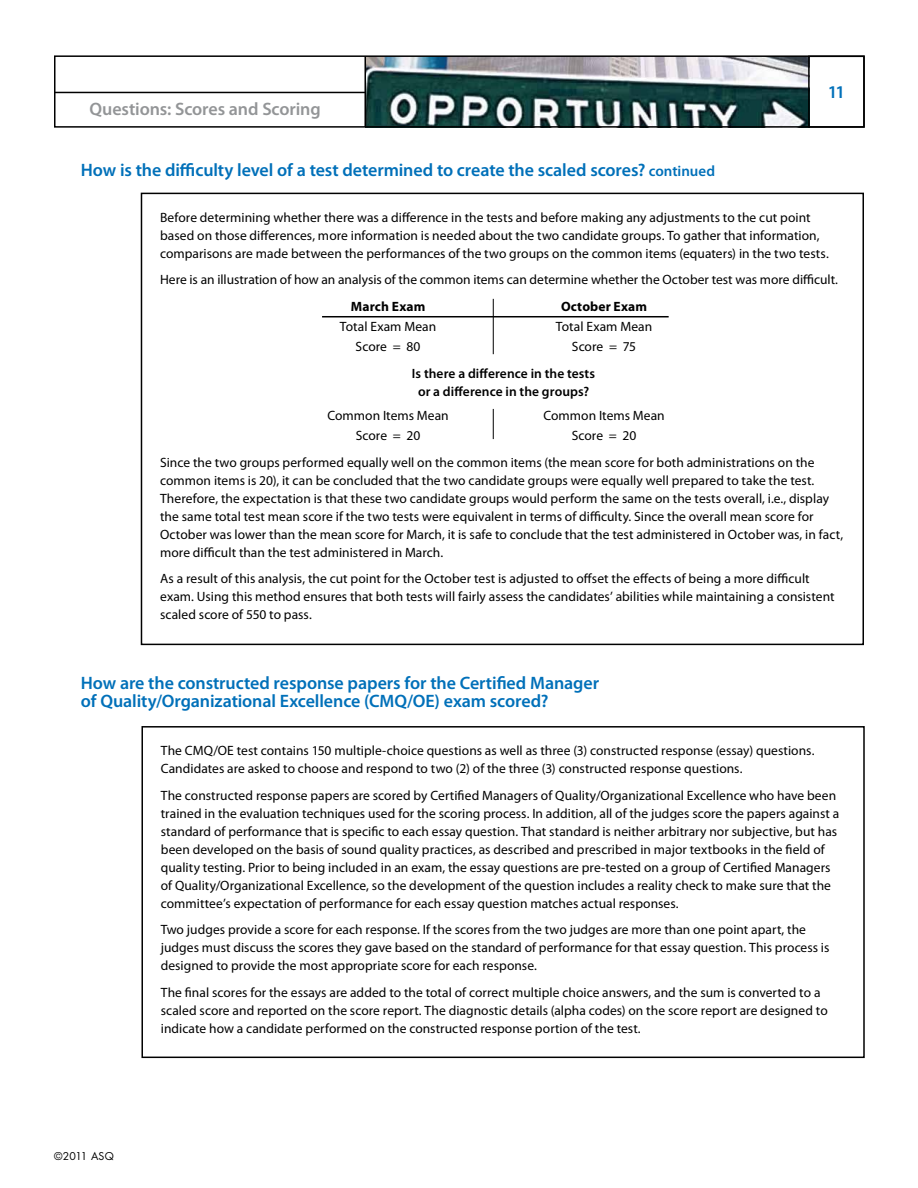
<style>
.page{position:relative;width:918px;height:1188px;background:#fff}
.page>*{position:absolute;margin:0;border:0;box-sizing:border-box;transform-origin:0 0}
.t1{font:600 18px/18px "Myriad Pro";letter-spacing:-.005em;color:#0070b9}
.t2{font:600 18px "Myriad Pro";letter-spacing:-.005em;color:#939597}
.t3{font:13.5px/18px "Myriad Pro";letter-spacing:.005em;color:#000}
.t4{font:600 13.5px/18px "Myriad Pro";letter-spacing:.005em;color:#000;text-align:center}
.t5{font:700 13.5px "Myriad Pro";letter-spacing:.01em;color:#000}
.t6{font:10.5px "Futura";letter-spacing:.015em;color:#000}
.s1{font-size:15px}
</style>
<div class="page">
<img style="left:366px;top:58px;width:442px;height:67px">
<div style="left:54px;top:55px;width:811px;height:73px;border:2px solid #000"></div>
<hr style="left:364px;top:56px;width:2px;height:71px;background:#000">
<hr style="left:54px;top:92px;width:311px;height:1px;background:#000">
<div style="left:808px;top:56px;width:57px;height:72px;border:2px solid #000"></div>
<div style="left:141px;top:726px;width:724px;height:332px;border:2px solid #000"></div>
<div style="left:141px;top:193px;width:723px;height:452px;border:2px solid #000"></div>
<hr style="left:322px;top:316px;width:347px;height:1px;background:#000">
<hr style="left:493px;top:299px;width:1px;height:55px;background:#000">
<hr style="left:493px;top:409px;width:1px;height:30px;background:#000">
<h1 class="t2" style="left:90px;top:102px;width:233px">Questions: Scores and Scoring</h1>
<h1 class="t1" style="left:81px;top:162px;width:636px">How is the difficulty level of a test determined to create the scaled scores? <span class="s1">continued</span></h1>
<h1 class="t1" style="left:828px;top:85px;width:19px">11</h1>
<p class="t3" style="left:160px;top:209px;width:670px">Before determining whether there was a difference in the tests and before making any adjustments to the cut point based on those differences, more information is needed about the two candidate groups. To gather that information, comparisons are made between the performances of the two groups on the common items (equaters) in the two tests.</p>
<p class="t3" style="left:160px;top:272px;width:679px">Here is an illustration of how an analysis of the common items can determine whether the October test was more difficult.</p>
<p class="t5" style="left:351px;top:301px;width:76px">March Exam</p>
<p class="t5" style="left:561px;top:301px;width:88px">October Exam</p>
<p class="t3" style="left:340px;top:318px;width:98px">Total Exam Mean</p>
<p class="t3" style="left:556px;top:318px;width:98px">Total Exam Mean</p>
<p class="t3" style="left:356px;top:339px;width:66px">Score = 80</p>
<p class="t3" style="left:572px;top:339px;width:66px">Score = 75</p>
<p class="t4" style="left:412px;top:365px;width:185px">Is there a difference in the tests or a difference in the groups?</p>
<p class="t3" style="left:327px;top:408px;width:123px">Common Items Mean</p>
<p class="t3" style="left:543px;top:408px;width:123px">Common Items Mean</p>
<p class="t3" style="left:356px;top:428px;width:66px">Score = 20</p>
<p class="t3" style="left:160px;top:424px;width:656px;line-height:26.5px;text-indent:412px">Score = 20<br>Since the two groups performed equally well on the common items (the mean score for both administrations on the</p>
<p class="t3" style="left:160px;top:472px;width:685px">common items is 20), it can be concluded that the two candidate groups were equally well prepared to take the test.<br>Therefore, the expectation is that these two candidate groups would perform the same on the tests overall, i.e., display the same total test mean score if the two tests were equivalent in terms of difficulty. Since the overall mean score for October was lower than the mean score for March, it is safe to conclude that the test administered in October was, in fact, more difficult than the test administered in March.</p>
<p class="t3" style="left:160px;top:571px;width:676px">As a result of this analysis, the cut point for the October test is adjusted to offset the effects of being a more difficult exam. Using this method ensures that both tests will fairly assess the candidates’ abilities while maintaining a consistent scaled score of 550 to pass.</p>
<h1 class="t1" style="left:81px;top:675px;width:520px">How are the constructed response papers for the Certified Manager of Quality/Organizational Excellence (CMQ/OE) exam scored?</h1>
<p class="t6" style="left:54px;top:1151px;width:61px">©2011 ASQ</p>
<p class="t3" style="left:161px;top:743px;width:655px">The CMQ/OE test contains 150 multiple-choice questions as well as three (3) constructed response (essay) questions.<br>Candidates are asked to choose and respond to two (2) of the three (3) constructed response questions.</p>
<p class="t3" style="left:161px;top:787px;width:680px">The constructed response papers are scored by Certified Managers of Quality/Organizational Excellence who have been trained in the evaluation techniques used for the scoring process. In addition, all of the judges score the papers against a standard of performance that is specific to each essay question. That standard is neither arbitrary nor subjective, but has been developed on the basis of sound quality practices, as described and prescribed in major textbooks in the field of quality testing. Prior to being included in an exam, the essay questions are pre-tested on a group of Certified Managers of Quality/Organizational Excellence, so the development of the question includes a reality check to make sure that the committee’s expectation of performance for each essay question matches actual responses.</p>
<p class="t3" style="left:161px;top:922px;width:670px">Two judges provide a score for each response. If the scores from the two judges are more than one point apart, the judges must discuss the scores they gave based on the standard of performance for that essay question. This process is designed to provide the most appropriate score for each response.</p>
<p class="t3" style="left:161px;top:984px;width:668px">The final scores for the essays are added to the total of correct multiple choice answers, and the sum is converted to a scaled score and reported on the score report. The diagnostic details (alpha codes) on the score report are designed to indicate how a candidate performed on the constructed response portion of the test.</p>
</div>
